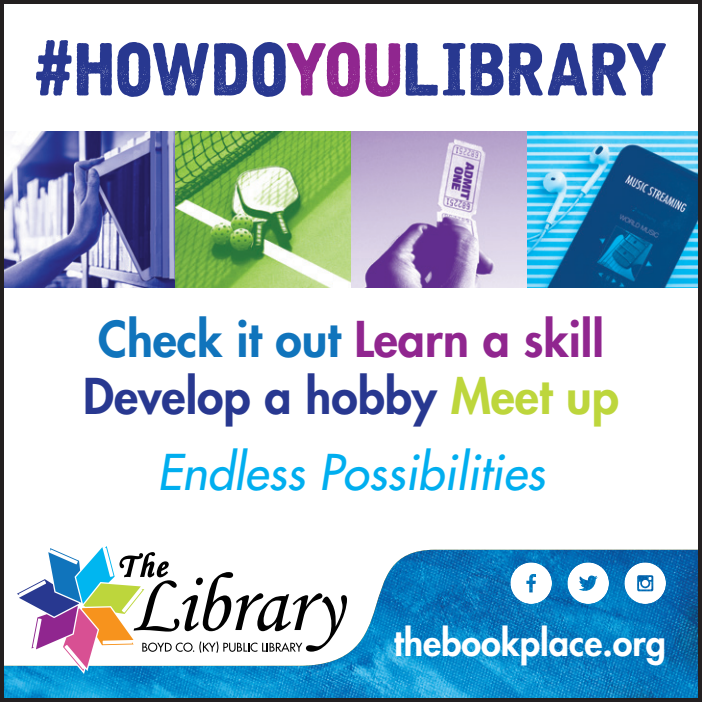
<style>
.page{position:relative;width:702px;height:702px;background:#fff}
.page>*{position:absolute;margin:0;border:0;box-sizing:border-box;transform-origin:0 0}
.t1{font:800 48px "Futura Std";color:#90268f}
.t2{font:italic 500 48px "Futura Std";color:#00aeef}
.t3{font:800 48px "Futura Std";color:#283890}
.t4{font:800 36px "Futura Std";color:#fff}
.s1{color:#1074bc}
.s2{color:#bdd63c}
</style>
<div class="page">
<img style="left:5px;top:132px;width:692px;height:155px">
<img style="left:5px;top:550px;width:692px;height:147px">
<svg style="left:14px;top:546px;width:333px;height:128px"></svg>
<svg style="left:510px;top:562px;width:42px;height:42px"></svg>
<svg style="left:567px;top:562px;width:42px;height:42px"></svg>
<svg style="left:624px;top:562px;width:42px;height:42px"></svg>
<div style="left:0;top:0;width:702px;height:702px;border:4px solid #231f20"></div>
<svg style="left:36px;top:40px;width:630px;height:57px"></svg>
<p class="t1" style="left:98px;top:309px;width:507px"><span class="s1">Check it out</span> Learn a skill</p>
<p class="t3" style="left:83px;top:366px;width:537px">Develop a hobby <span class="s2">Meet up</span></p>
<p class="t2" style="left:157px;top:442px;width:389px">Endless Possibilities</p>
<p class="t4" style="left:394px;top:619px;width:274px">thebookplace.org</p>
</div>
